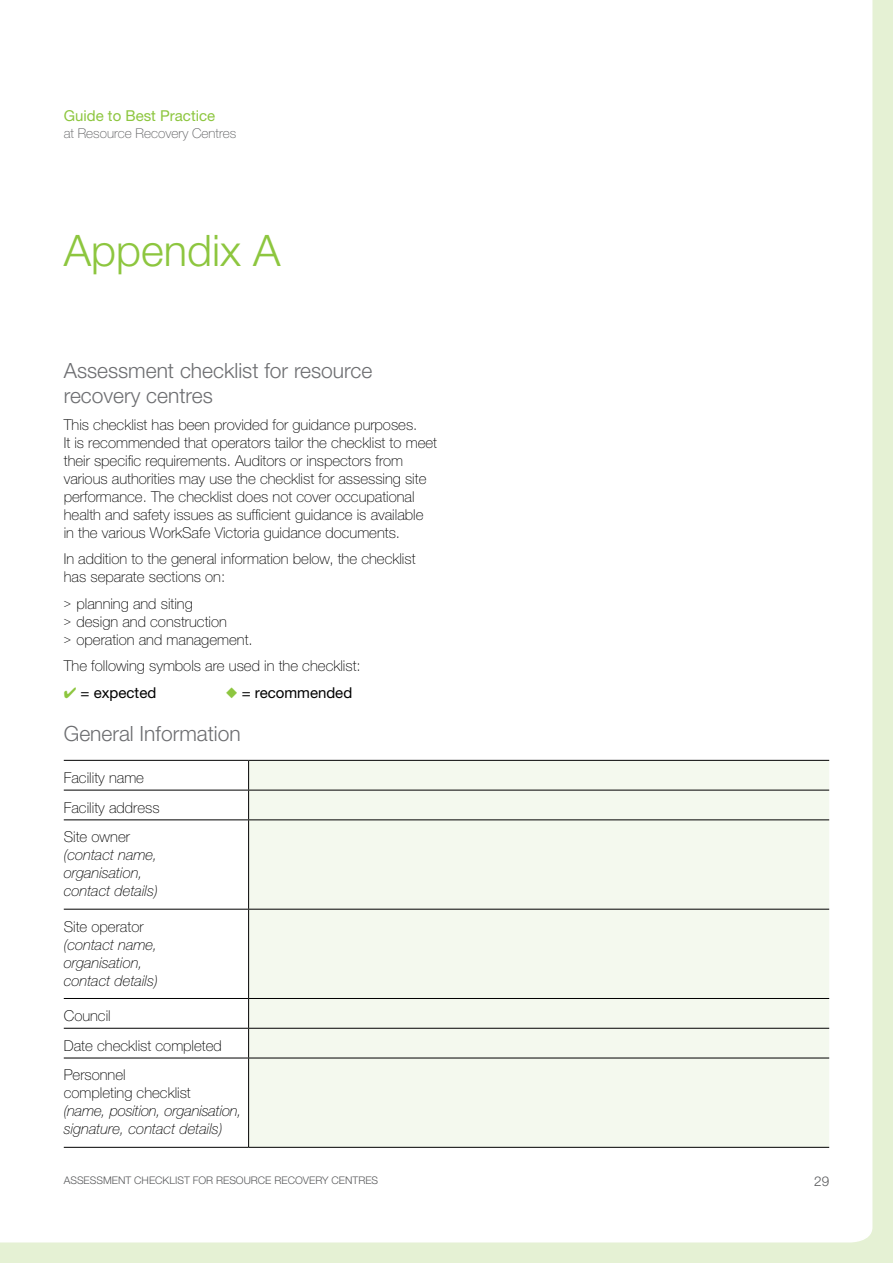
<style>
.page{position:relative;width:893px;height:1263px;background:#e5f1d4}
.page>*{position:absolute;margin:0;border:0;box-sizing:border-box;transform-origin:0 0}
.t1{font:300 43.5px "Helvetica Neue";color:#8dc63f}
.t2{font:300 21px/25.2px "Helvetica Neue";color:#6d6e71}
.t3{font:100 15px/18px "Helvetica Neue";color:#000}
.t4{font:italic 100 15px/18px "Helvetica Neue";color:#000}
.t5{font:15px "Helvetica Neue";color:#000}
.t6{font:15px "Helvetica Neue";color:#8dc63f}
.t7{font:100 13.5px "Helvetica Neue";color:#58595b}
.t8{font:300 13.5px "Helvetica Neue";color:#58595b}
.t9{font:300 10.5px "Helvetica Neue";color:#58595b}
.s1{font-size:12px}
.s2{color:#8dc63f}
</style>
<div class="page">
<div style="left:0;top:0;width:873px;height:1243px;background:#fff"></div>
<div style="left:249px;top:761px;width:580px;height:386px;background:#f4f9ee"></div>
<svg style="left:248px;top:761px;width:1px;height:58px"></svg>
<hr style="left:248px;top:820px;width:1px;height:89px;background:#000">
<hr style="left:248px;top:909px;width:1px;height:89px;background:#000">
<svg style="left:248px;top:999px;width:1px;height:29px"></svg>
<hr style="left:248px;top:1028px;width:1px;height:30px;background:#000">
<hr style="left:248px;top:1058px;width:1px;height:89px;background:#000">
<hr style="left:248px;top:1147px;width:581px;height:1px;background:#000">
<hr style="left:64px;top:760px;width:185px;height:1px;background:#000">
<hr style="left:249px;top:760px;width:580px;height:1px;background:#000">
<hr style="left:64px;top:790px;width:185px;height:1px;background:#000">
<hr style="left:249px;top:790px;width:580px;height:1px;background:#000">
<hr style="left:64px;top:819px;width:185px;height:1px;background:#000">
<hr style="left:249px;top:819px;width:580px;height:1px;background:#000">
<hr style="left:249px;top:909px;width:580px;height:1px;background:#000">
<hr style="left:64px;top:909px;width:185px;height:1px;background:#000">
<hr style="left:64px;top:998px;width:185px;height:1px;background:#000">
<hr style="left:64px;top:1028px;width:185px;height:1px;background:#000">
<hr style="left:64px;top:1058px;width:185px;height:1px;background:#000">
<hr style="left:64px;top:1147px;width:184px;height:1px;background:#000">
<hr style="left:249px;top:998px;width:580px;height:1px;background:#000">
<hr style="left:249px;top:1028px;width:580px;height:1px;background:#000">
<hr style="left:249px;top:1058px;width:580px;height:1px;background:#000">
<p class="t6" style="left:64px;top:107px;width:153px">Guide to Best Practice</p>
<p class="t7" style="left:64px;top:125px;width:174px">at Resource Recovery Centres</p>
<h1 class="t1" style="left:64px;top:224px;width:218px">Appendix A</h1>
<h2 class="t2" style="left:64px;top:357px;width:310px">Assessment checklist for resource recovery centres</h2>
<p class="t3" style="left:64px;top:415px;width:375px">This checklist has been provided for guidance purposes.<br>It is recommended that operators tailor the checklist to meet their specific requirements. Auditors or inspectors from various authorities may use the checklist for assessing site performance. The checklist does not cover occupational health and safety issues as sufficient guidance is available in the various WorkSafe Victoria guidance documents.</p>
<p class="t3" style="left:64px;top:550px;width:353px">In addition to the general information below, the checklist has separate sections on:</p>
<p class="t3" style="left:64px;top:594px;width:190px"><span class="s1">&gt;</span> planning and siting<br><span class="s1">&gt;</span> design and construction<br><span class="s1">&gt;</span> operation and management.</p>
<p class="t3" style="left:64px;top:657px;width:298px">The following symbols are used in the checklist:</p>
<p class="t5" style="left:64px;top:683px;width:94px"><span class="s2">✔</span> = expected</p>
<p class="t5" style="left:226px;top:683px;width:128px"><span class="s2">◆</span> = recommended</p>
<h2 class="t2" style="left:64px;top:721px;width:178px">General Information</h2>
<p class="t3" style="left:64px;top:763px;width:97px;line-height:29.7px">Facility name<br>Facility address<br>Site owner</p>
<p class="t4" style="left:64px;top:846px;width:95px">(contact name, organisation, contact details)</p>
<p class="t3" style="left:64px;top:917px;width:81px">Site operator</p>
<p class="t4" style="left:64px;top:935px;width:95px">(contact name, organisation, contact details)</p>
<p class="t3" style="left:64px;top:1001px;width:160px;line-height:29.7px">Council<br>Date checklist completed<br>Personnel</p>
<p class="t3" style="left:64px;top:1084px;width:129px">completing checklist</p>
<p class="t4" style="left:64px;top:1102px;width:179px">(name, position, organisation, signature, contact details)</p>
<p class="t9" style="left:64px;top:1174px;width:316px">Assessment checklist for resource recovery centres</p>
<p class="t8" style="left:814px;top:1173px;width:17px">29</p>
</div>
